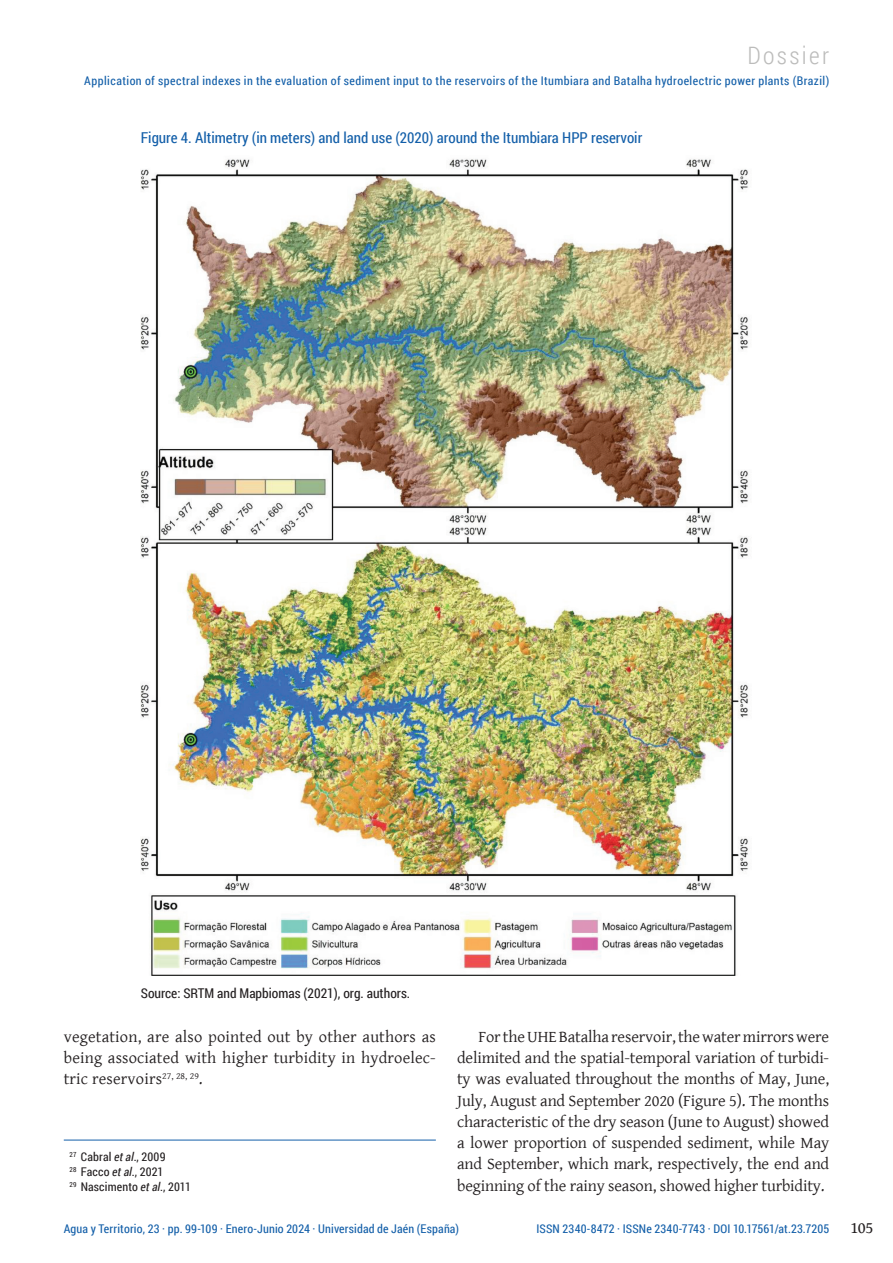
<style>
.page{position:relative;width:893px;height:1263px;background:#fff}
.page>*{position:absolute;margin:0;border:0;box-sizing:border-box;transform-origin:0 0}
.t1{font:300 24px "Roboto Condensed";letter-spacing:.1em;color:#bcbcbb}
.Article_-_P_-_Ident{font:16.5px/21.3px "Gentium Basic";color:#231f20;text-align:justify}
.t2{font:16.5px "Gentium Book Basic";color:#231f20}
.Picture_-_Caption{font:15px "Roboto Condensed";color:#135fa9}
.Picture_-_Caption_Src{font:13.5px "Roboto Condensed";color:#231f20}
.t3{font:12px "Roboto Condensed";letter-spacing:.035em;color:#135fa9}
.t4{font:12px "Roboto Condensed";letter-spacing:.015em;color:#135fa9}
.t5{font:12px "Roboto Condensed";letter-spacing:.01em;color:#135fa9}
.Footnotes{font:12px "Roboto Condensed";letter-spacing:.01em;color:#231f20}
.Footnotes_Rule{font:12px "Roboto Condensed";letter-spacing:.015em;color:#231f20}
.s1{font-style:italic}
</style>
<div class="page">
<img style="left:141px;top:159px;width:608px;height:816px">
<hr style="left:64px;top:1140px;width:372px;height:1px;background:#135fa9">
<h1 class="t1" style="left:747px;top:39px;width:83px">Dossier</h1>
<p class="t3" style="left:84px;top:72px;width:746px">Application of spectral indexes in the evaluation of sediment input to the reservoirs of the Itumbiara and Batalha hydroelectric power plants (Brazil)</p>
<p class="Picture_-_Caption" style="left:141px;top:128px;width:503px">Figure 4. Altimetry (in meters) and land use (2020) around the Itumbiara HPP reservoir</p>
<p class="Picture_-_Caption_Src" style="left:141px;top:984px;width:271px">Source: SRTM and Mapbiomas (2021), org. authors.</p>
<p class="Article_-_P_-_Ident" style="left:64px;top:1025px;width:374px">vegetation, are also pointed out by other authors as being associated with higher turbidity in hydroelec&shy;tric reservoirs<sup>27,</sup> <sup>28,</sup> <sup>29</sup>.</p>
<p class="Article_-_P_-_Ident" style="left:457px;top:1025px;width:374px;text-indent:21px">For the UHE Batalha reservoir, the water mirrors were delimited and the spatial-temporal variation of turbidi&shy;ty was evaluated throughout the months of May, June, July, August and September 2020 (Figure 5). The months characteristic of the dry season (June to August) showed a lower proportion of suspended sediment, while May and September, which mark, respectively, the end and beginning of the rainy season, showed higher turbidity.</p>
<p class="Footnotes_Rule" style="left:70px;top:1148px;width:97px"><sup>27</sup> Cabral <span class="s1">et al</span>., 2009</p>
<p class="Footnotes" style="left:70px;top:1163px;width:95px"><sup>28</sup> Facco <span class="s1">et al</span>., 2021</p>
<p class="Footnotes" style="left:70px;top:1178px;width:123px"><sup>29</sup> Nascimento <span class="s1">et al</span>., 2011</p>
<p class="t4" style="left:64px;top:1220px;width:397px">Agua y Territorio, 23 · pp. 99-109 · Enero-Junio 2024 · Universidad de Jaén (España)</p>
<p class="t5" style="left:536px;top:1220px;width:294px">ISSN 2340-8472 · ISSNe 2340-7743 · DOI 10.17561/at.23.7205</p>
<p class="t2" style="left:850px;top:1215px;width:25px">105</p>
</div>
